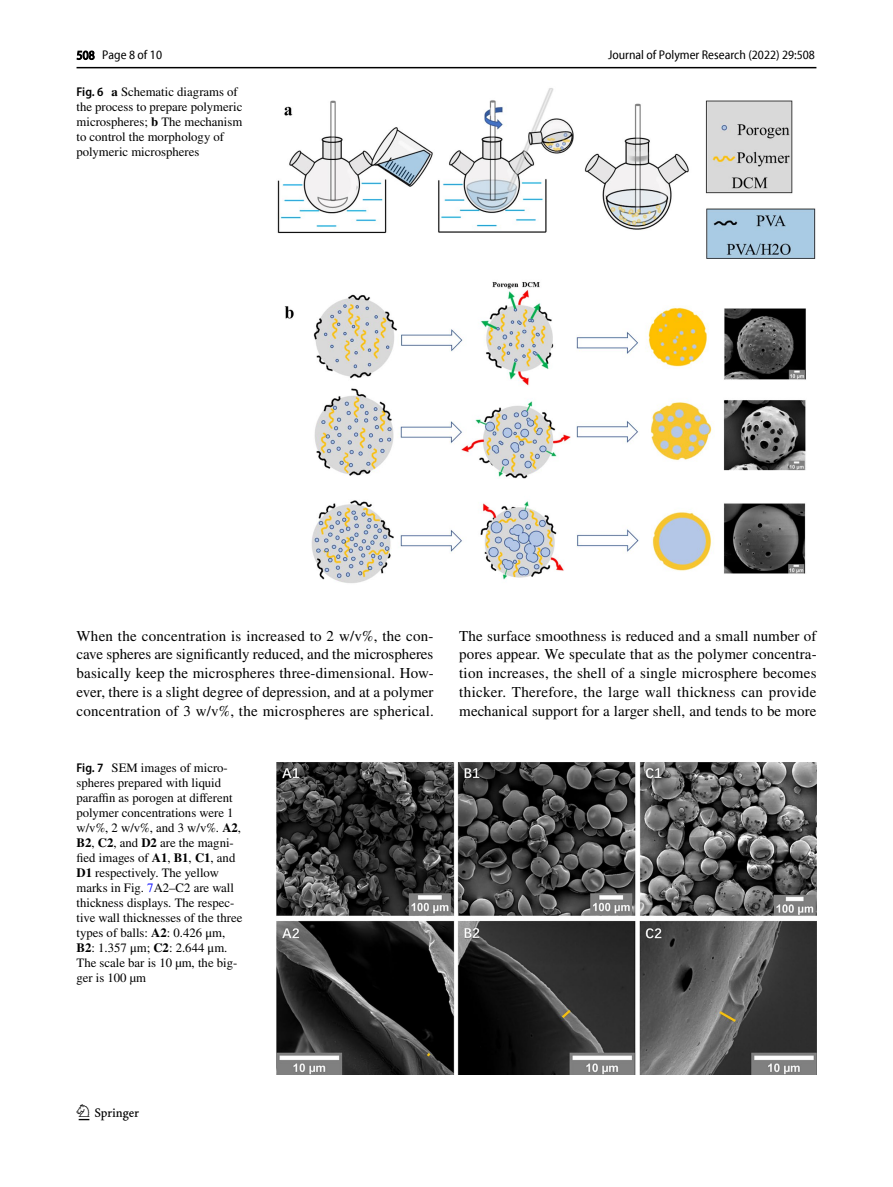
<style>
.page{position:relative;width:893px;height:1187px;background:#fff}
.page>*{position:absolute;margin:0;border:0;box-sizing:border-box;transform-origin:0 0}
.t1{font:22.5px "Springnew Regular 2";color:#000}
.t2{font:15px/18.8px "STIX";letter-spacing:.005em;color:#000;text-align:justify}
.t3{font:12.75px/15px "STIX";color:#000}
.t4{font:semi-condensed 12.75px "Myriad Pro Unic";color:#000}
.t5{font:12.75px "Myriad Pro Unic Semi Condensed 2";color:#000}
.s1{font-family:"Myriad Pro Unic";font-stretch:semi-condensed}
.s2{font-family:"Myriad Pro";font-weight:600;font-stretch:semi-condensed}
.s3{font-weight:700}
.s4{color:#00f}
</style>
<div class="page">
<hr style="left:77px;top:67px;width:739px;height:1px;background:#000">
<img style="left:277px;top:88px;width:539px;height:495px">
<img style="left:276px;top:762px;width:540px;height:311px">
<p class="t5" style="left:77px;top:50px;width:87px"><span class="s1">508</span> Page 8 of 10</p>
<p class="t4" style="left:608px;top:50px;width:208px">Journal of Polymer Research (2022) 29:508</p>
<p class="t3" style="left:77px;top:85px;width:167px"><span class="s2">Fig. 6</span> <span class="s3">a</span> Schematic diagrams of the process to prepare polymeric microspheres; <span class="s3">b</span> The mechanism to control the morphology of polymeric microspheres</p>
<p class="t2" style="left:77px;top:627px;width:359px">When the concentration is increased to 2 w/v%, the con&shy;cave spheres are significantly reduced, and the microspheres basically keep the microspheres three-dimensional. How&shy;ever, there is a slight degree of depression, and at a polymer concentration of 3 w/v%, the microspheres are spherical.</p>
<p class="t2" style="left:459px;top:627px;width:359px">The surface smoothness is reduced and a small number of pores appear. We speculate that as the polymer concentra&shy;tion increases, the shell of a single microsphere becomes thicker. Therefore, the large wall thickness can provide mechanical support for a larger shell, and tends to be more</p>
<p class="t3" style="left:77px;top:761px;width:167px"><span class="s2">Fig. 7</span> SEM images of micro&shy;spheres prepared with liquid paraffin as porogen at different polymer concentrations were 1 w/v%, 2 w/v%, and 3 w/v%. <span class="s3">A2</span>,<br><span class="s3">B2</span>, <span class="s3">C2</span>, and <span class="s3">D2</span> are the magni&shy;fied images of <span class="s3">A1</span>, <span class="s3">B1</span>, <span class="s3">C1</span>, and<br><span class="s3">D1</span> respectively. The yellow marks in Fig. <span class="s4">7</span>A2–C2 are wall thickness displays. The respec&shy;tive wall thicknesses of the three types of balls: <span class="s3">A2</span>: 0.426 μm,<br><span class="s3">B2</span>: 1.357 μm; <span class="s3">C2</span>: 2.644 μm.<br>The scale bar is 10 µm, the big&shy;ger is 100 µm</p>
<h1 class="t1" style="left:79px;top:1104px;width:62px">1 3</h1>
</div>
